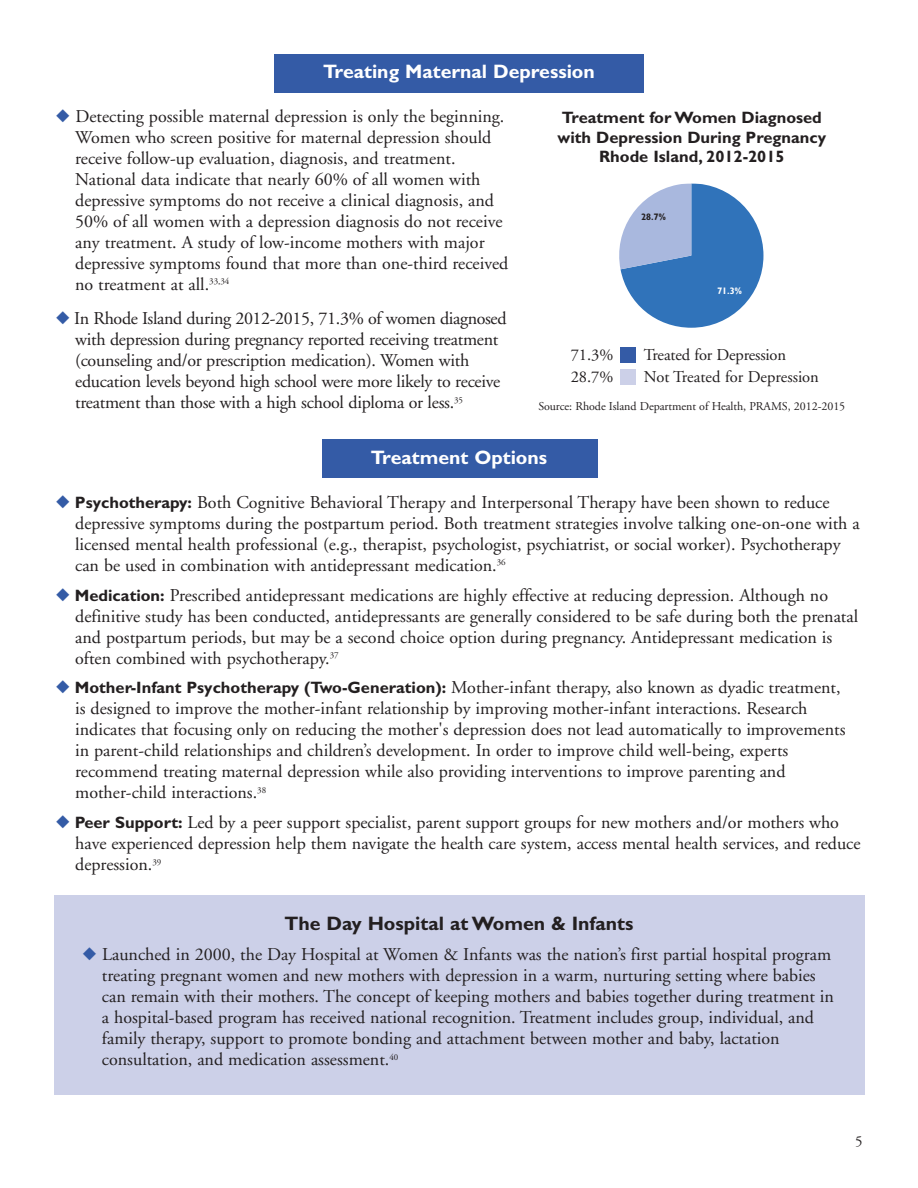
<style>
.page{position:relative;width:918px;height:1188px;background:#fff}
.page>*{position:absolute;margin:0;border:0;box-sizing:border-box;transform-origin:0 0}
.t1{font:700 19.5px "Gill Sans";color:#fff}
.t2{font:700 19.5px "Gill Sans";color:#231f20}
.t3{font:18px/21px "Adobe Garamond";color:#231f20}
.t4{font:700 16.5px/19.5px "Gill Sans";color:#231f20;text-align:center}
.t5{font:16.5px "Adobe Garamond";letter-spacing:-.01em;color:#231f20}
.t6{font:15px "Adobe Garamond";color:#231f20}
.t7{font:12px "Adobe Garamond";letter-spacing:-.005em;color:#231f20}
.t8{font:700 condensed 9.45px "Gill Sans";color:#fff}
.t9{font:700 condensed 9.45px "Gill Sans";color:#231f20}
.s1{color:#345ba6}
.s2{font-family:"Gill Sans";font-weight:700;font-size:16.5px}
</style>
<div class="page">
<div style="left:322px;top:440px;width:275px;height:38px;background:#345ba6"></div>
<div style="left:274px;top:54px;width:369px;height:39px;background:#345ba6"></div>
<div style="left:620px;top:348px;width:16px;height:15px;background:#345ba6"></div>
<div style="left:620px;top:370px;width:16px;height:15px;background:#ccd0e8"></div>
<svg style="left:619px;top:183px;width:144px;height:145px"></svg>
<div style="left:54px;top:896px;width:810px;height:199px;background:#ccd0e8"></div>
<p class="t1" style="left:323px;top:64px;width:273px">Treating Maternal Depression</p>
<p class="t3" style="left:75px;top:107px;width:435px;text-indent:-19px"><span class="s1">◆</span> Detecting possible maternal depression is only the beginning.<br>Women who screen positive for maternal depression should receive follow-up evaluation, diagnosis, and treatment.<br>National data indicate that nearly 60% of all women with depressive symptoms do not receive a clinical diagnosis, and 50% of all women with a depression diagnosis do not receive any treatment. A study of low-income mothers with major depressive symptoms found that more than one-third received no treatment at all.<sup>33,34</sup></p>
<p class="t3" style="left:75px;top:310px;width:433px;text-indent:-19px"><span class="s1">◆</span> In Rhode Island during 2012-2015, 71.3% of women diagnosed with depression during pregnancy reported receiving treatment (counseling and/or prescription medication). Women with education levels beyond high school were more likely to receive treatment than those with a high school diploma or less.<sup>35</sup></p>
<p class="t4" style="left:558px;top:110px;width:270px">Treatment for Women Diagnosed with Depression During Pregnancy<br>Rhode Island, 2012-2015</p>
<p class="t9" style="left:641px;top:213px;width:26px">28.7%</p>
<p class="t8" style="left:717px;top:287px;width:26px">71.3%</p>
<p class="t5" style="left:571px;top:348px;width:44px">71.3%</p>
<p class="t5" style="left:644px;top:348px;width:144px">Treated for Depression</p>
<p class="t5" style="left:571px;top:370px;width:44px">28.7%</p>
<p class="t5" style="left:644px;top:370px;width:176px">Not Treated for Depression</p>
<p class="t7" style="left:538px;top:402px;width:308px">Source: Rhode Island Department of Health, PRAMS, 2012-2015</p>
<p class="t1" style="left:371px;top:450px;width:178px">Treatment Options</p>
<p class="t3" style="left:75px;top:493px;width:786px;text-indent:-19px"><span class="s1">◆</span> <span class="s2">Psychotherapy:</span> Both Cognitive Behavioral Therapy and Interpersonal Therapy have been shown to reduce depressive symptoms during the postpartum period. Both treatment strategies involve talking one-on-one with a licensed mental health professional (e.g., therapist, psychologist, psychiatrist, or social worker). Psychotherapy can be used in combination with antidepressant medication.<sup>36</sup></p>
<p class="t3" style="left:75px;top:586px;width:785px;text-indent:-19px"><span class="s1">◆</span> <span class="s2">Medication:</span> Prescribed antidepressant medications are highly effective at reducing depression. Although no definitive study has been conducted, antidepressants are generally considered to be safe during both the prenatal and postpartum periods, but may be a second choice option during pregnancy. Antidepressant medication is often combined with psychotherapy.<sup>37</sup></p>
<p class="t3" style="left:75px;top:679px;width:772px;text-indent:-19px"><span class="s1">◆</span> <span class="s2">Mother-Infant Psychotherapy (Two-Generation):</span> Mother-infant therapy, also known as dyadic treatment, is designed to improve the mother-infant relationship by improving mother-infant interactions. Research indicates that focusing only on reducing the mother's depression does not lead automatically to improvements in parent-child relationships and children’s development. In order to improve child well-being, experts recommend treating maternal depression while also providing interventions to improve parenting and mother-child interactions.<sup>38</sup></p>
<p class="t3" style="left:75px;top:814px;width:787px;text-indent:-19px"><span class="s1">◆</span> <span class="s2">Peer Support:</span> Led by a peer support specialist, parent support groups for new mothers and/or mothers who have experienced depression help them navigate the health care system, access mental health services, and reduce depression.<sup>39</sup></p>
<p class="t2" style="left:285px;top:916px;width:350px">The Day Hospital at Women &amp; Infants</p>
<p class="t3" style="left:102px;top:946px;width:734px;text-indent:-19px"><span class="s1">◆</span> Launched in 2000, the Day Hospital at Women &amp; Infants was the nation’s first partial hospital program treating pregnant women and new mothers with depression in a warm, nurturing setting where babies can remain with their mothers. The concept of keeping mothers and babies together during treatment in a hospital-based program has received national recognition. Treatment includes group, individual, and family therapy, support to promote bonding and attachment between mother and baby, lactation consultation, and medication assessment.<sup>40</sup></p>
<p class="t6" style="left:855px;top:1136px;width:9px">5</p>
</div>
